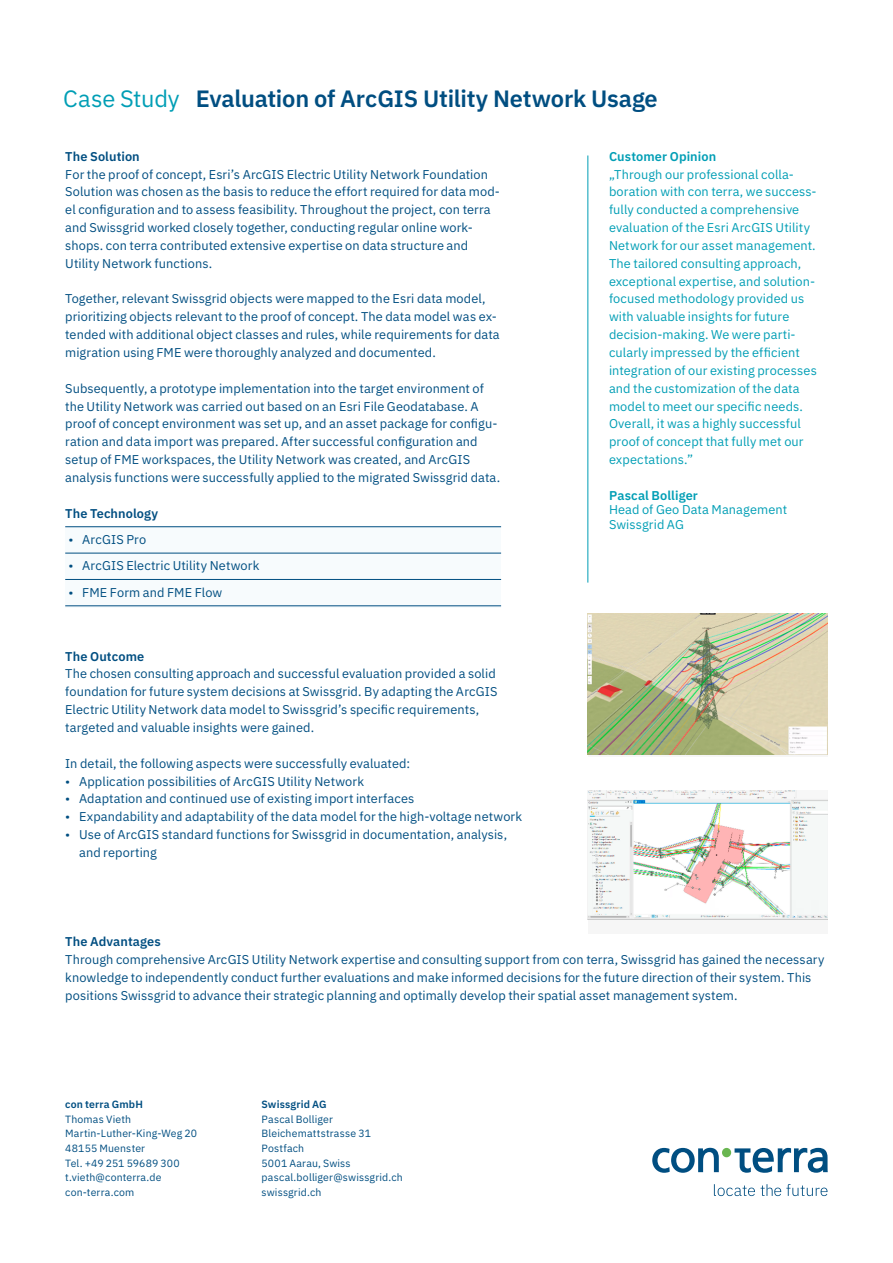
<style>
.page{position:relative;width:893px;height:1263px;background:#fff}
.page>*{position:absolute;margin:0;border:0;box-sizing:border-box;transform-origin:0 0}
.t1{font:600 23.7px "IBM Plex Sans";letter-spacing:-.01em;color:#004e81}
.t2{font:23.7px "IBM Plex Sans";letter-spacing:-.01em;color:#009eb5}
.t3{font:12.75px/17.9px "IBM Plex Sans";letter-spacing:.01em;color:#004e81}
.t4{font:12.75px/17.9px "IBM Plex Sans";letter-spacing:.01em;color:#009eb5}
.t5{font:600 12.75px "IBM Plex Sans";letter-spacing:.01em;color:#004e81}
.t6{font:600 12.75px "IBM Plex Sans";letter-spacing:.005em;color:#009eb5}
.t7{font:10.5px/14.7px "IBM Plex Sans";letter-spacing:.015em;color:#004e81}
.t8{font:600 10.5px "IBM Plex Sans";letter-spacing:.015em;color:#004e81}
</style>
<div class="page">
<svg style="left:714px;top:1184px;width:113px;height:12px"></svg>
<div style="left:722px;top:1148px;width:9px;height:9px;background:#69b650;border-radius:50%"></div>
<svg style="left:652px;top:1148px;width:67px;height:25px"></svg>
<svg style="left:735px;top:1148px;width:93px;height:25px"></svg>
<div style="left:588px;top:791px;width:240px;height:142px;background:#f6f6f6"></div>
<img style="left:588px;top:791px;width:240px;height:129px">
<hr style="left:588px;top:155px;width:1px;height:428px;background:#009eb5">
<div style="left:65px;top:526px;width:436px;height:82px;background:#f7fbfd"></div>
<hr style="left:65px;top:526px;width:436px;height:1px;background:#004e81">
<hr style="left:65px;top:553px;width:436px;height:1px;background:#004e81">
<hr style="left:65px;top:579px;width:436px;height:1px;background:#004e81">
<hr style="left:65px;top:605px;width:436px;height:1px;background:#004e81">
<img style="left:588px;top:614px;width:240px;height:141px">
<h1 class="t2" style="left:63px;top:81px;width:118px">Case Study</h1>
<h1 class="t1" style="left:196px;top:80px;width:463px">Evaluation of ArcGIS Utility Network Usage</h1>
<p class="t5" style="left:65px;top:146px;width:76px">The Solution</p>
<p class="t3" style="left:65px;top:164px;width:436px">For the proof of concept, Esri’s ArcGIS Electric Utility Network Foundation Solution was chosen as the basis to reduce the effort required for data mod&shy;el configuration and to assess feasibility. Throughout the project, con terra and Swissgrid worked closely together, conducting regular online work&shy;shops. con terra contributed extensive expertise on data structure and Utility Network functions.</p>
<p class="t3" style="left:65px;top:289px;width:436px">Together, relevant Swissgrid objects were mapped to the Esri data model, prioritizing objects relevant to the proof of concept. The data model was ex&shy;tended with additional object classes and rules, while requirements for data migration using FME were thoroughly analyzed and documented.</p>
<p class="t3" style="left:65px;top:378px;width:437px">Subsequently, a prototype implementation into the target environment of the Utility Network was carried out based on an Esri File Geodatabase. A proof of concept environment was set up, and an asset package for configu&shy;ration and data import was prepared. After successful configuration and setup of FME workspaces, the Utility Network was created, and ArcGIS analysis functions were successfully applied to the migrated Swissgrid data.</p>
<p class="t5" style="left:65px;top:503px;width:94px">The Technology</p>
<p class="t3" style="left:68px;top:529px;width:79px">• ArcGIS Pro</p>
<p class="t3" style="left:68px;top:556px;width:192px">• ArcGIS Electric Utility Network</p>
<p class="t3" style="left:68px;top:582px;width:155px">• FME Form and FME Flow</p>
<p class="t5" style="left:65px;top:646px;width:80px">The Outcome</p>
<p class="t3" style="left:65px;top:664px;width:434px">The chosen consulting approach and successful evaluation provided a solid foundation for future system decisions at Swissgrid. By adapting the ArcGIS Electric Utility Network data model to Swissgrid’s specific requirements, targeted and valuable insights were gained.</p>
<p class="t3" style="left:65px;top:753px;width:346px">In detail, the following aspects were successfully evaluated:</p>
<p class="t3" style="left:65px;top:771px;width:300px">• Application possibilities of ArcGIS Utility Network</p>
<p class="t3" style="left:65px;top:789px;width:351px">• Adaptation and continued use of existing import interfaces</p>
<p class="t3" style="left:65px;top:807px;width:458px">• Expandability and adaptability of the data model for the high-voltage network</p>
<p class="t3" style="left:79px;top:824px;width:430px;text-indent:-14px">• Use of ArcGIS standard functions for Swissgrid in documentation, analysis, and reporting</p>
<p class="t6" style="left:609px;top:146px;width:109px">Customer Opinion</p>
<p class="t4" style="left:609px;top:164px;width:209px">„Through our professional colla&shy;boration with con terra, we success&shy;fully conducted a comprehensive evaluation of the Esri ArcGIS Utility Network for our asset management.<br>The tailored consulting approach, exceptional expertise, and solution&shy;focused methodology provided us with valuable insights for future decision-making. We were parti&shy;cularly impressed by the efficient integration of our existing processes and the customization of the data model to meet our specific needs.<br>Overall, it was a highly successful proof of concept that fully met our expectations.”</p>
<p class="t6" style="left:609px;top:485px;width:90px">Pascal Bolliger</p>
<p class="t4" style="left:609px;top:501px;width:180px;line-height:14.7px">Head of Geo Data Management<br>Swissgrid AG</p>
<p class="t5" style="left:65px;top:932px;width:97px">The Advantages</p>
<p class="t3" style="left:65px;top:949px;width:761px">Through comprehensive ArcGIS Utility Network expertise and consulting support from con terra, Swissgrid has gained the necessary knowledge to independently conduct further evaluations and make informed decisions for the future direction of their system. This positions Swissgrid to advance their strategic planning and optimally develop their spatial asset management system.</p>
<p class="t8" style="left:65px;top:1096px;width:79px">con terra GmbH</p>
<p class="t7" style="left:65px;top:1111px;width:133px">Thomas Vieth<br>Martin-Luther-King-Weg 20<br>48155 Muenster<br>Tel. +49 251 59689 300 t.vieth@conterra.de con-terra.com</p>
<p class="t8" style="left:261px;top:1096px;width:67px">Swissgrid AG</p>
<p class="t7" style="left:261px;top:1111px;width:143px">Pascal Bolliger<br>Bleichemattstrasse 31<br>Postfach<br>5001 Aarau, Swiss pascal.bolliger@swissgrid.ch swissgrid.ch</p>
</div>
